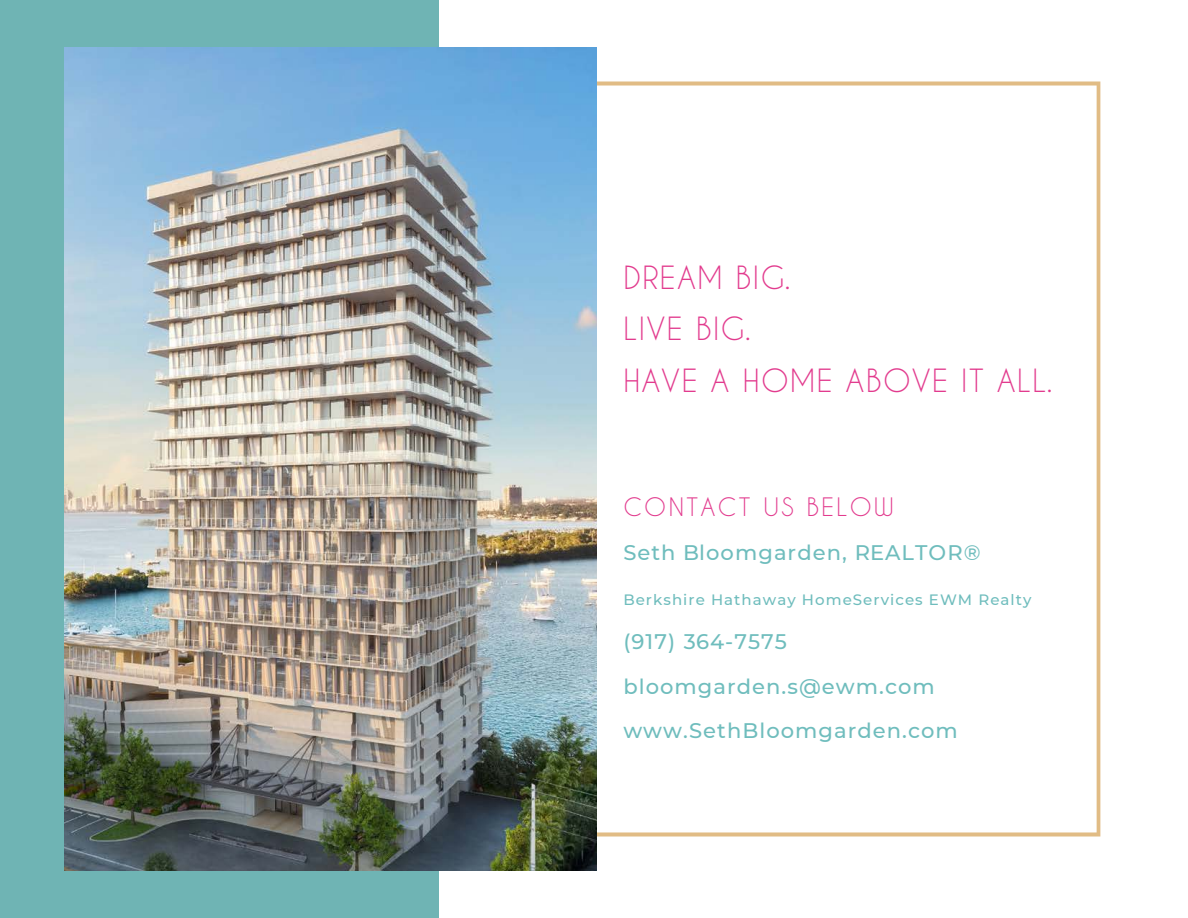
<style>
.page{position:relative;width:1188px;height:918px;background:#fff}
.page>*{position:absolute;margin:0;border:0;box-sizing:border-box;transform-origin:0 0}
.t1{font:30px/51.6px "Caviar Dreams";letter-spacing:.05em;color:#e23b8e}
.t2{font:23.85px "Caviar Dreams";letter-spacing:.1em;color:#e23b8e}
.t3{font:500 21px/44.5px "Montserrat";letter-spacing:.05em;color:#6fbdbd}
.t4{font:500 15px "Montserrat";letter-spacing:.07em;color:#6fbdbd}
</style>
<div class="page">
<svg style="left:597px;top:82px;width:503px;height:755px"></svg>
<div style="left:0;top:0;width:438px;height:918px;background:#6fb4b4"></div>
<img style="left:64px;top:48px;width:533px;height:822px">
<h1 class="t1" style="left:623px;top:251px;width:431px">DREAM BIG.<br>LIVE BIG.<br>HAVE A HOME ABOVE IT ALL.</h1>
<p class="t2" style="left:623px;top:493px;width:272px">CONTACT US BELOW</p>
<p class="t3" style="left:623px;top:530px;width:359px">Seth Bloomgarden, REALTOR®</p>
<p class="t4" style="left:623px;top:589px;width:410px">Berkshire Hathaway HomeServices EWM Realty</p>
<p class="t3" style="left:623px;top:619px;width:336px">(917) 364-7575 bloomgarden.s@ewm.com www.SethBloomgarden.com</p>
</div>
